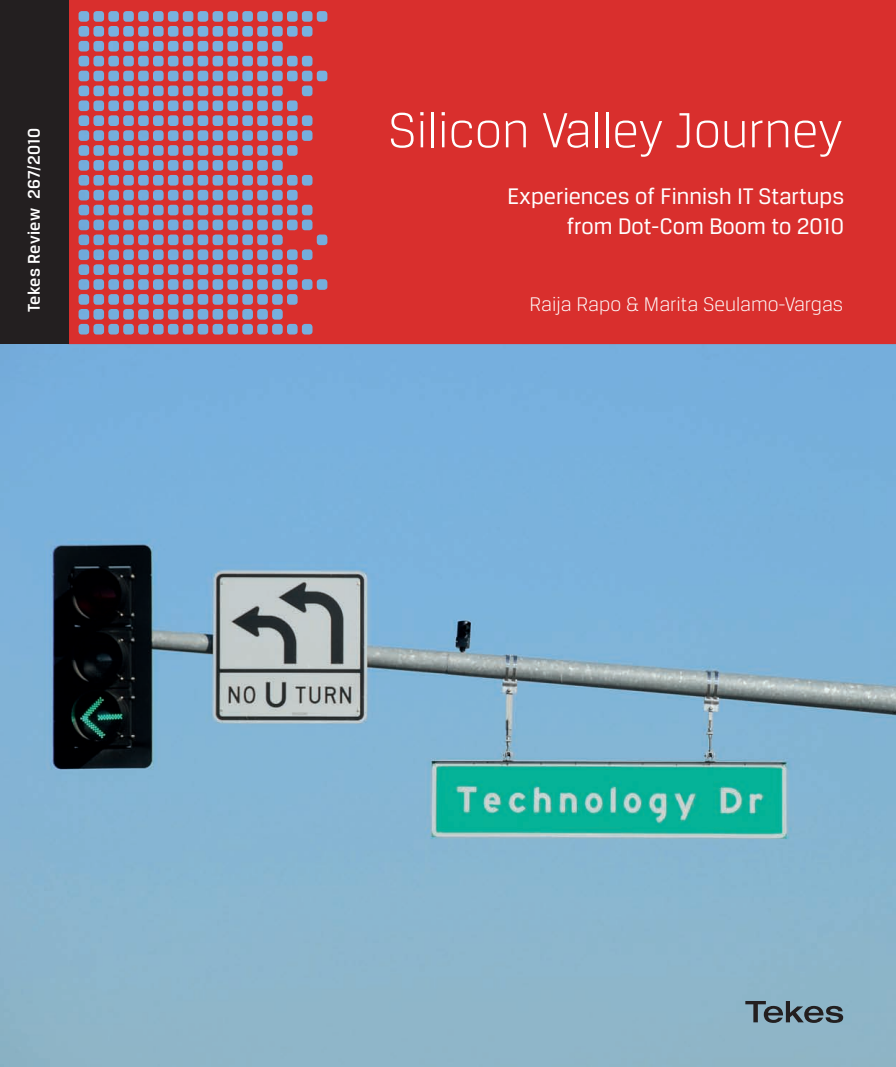
<style>
.page{position:relative;width:896px;height:1067px;background:#fff}
.page>*{position:absolute;margin:0;border:0;box-sizing:border-box;transform-origin:0 0}
.t1{font:300 52.5px "Breuer Text";color:#fff}
.t2{font:24px/30px "Breuer Text";color:#fff;text-align:right}
.t3{font:300 21px "Breuer Text";color:#fff}
.t4{font:500 18px "Breuer Text";letter-spacing:.015em;color:#fff}
</style>
<div class="page">
<img style="left:0;top:344px;width:896px;height:722px">
<svg style="left:69px;top:0;width:827px;height:344px;background:#cc3e42"></svg>
<svg style="left:745px;top:1000px;width:98px;height:22px;background:#637985"></svg>
<div style="left:0;top:0;width:69px;height:344px;background:#231f20"></div>
<svg style="left:892px;top:1064px;width:4px;height:3px"></svg>
<p class="t4" style="left:24px;top:312px;width:186px;rotate:-90deg">Tekes Review 267/2010</p>
<h1 class="t1" style="left:388px;top:102px;width:456px">Silicon Valley Journey</h1>
<p class="t2" style="left:507px;top:180px;width:338px">Experiences of Finnish IT Startups from Dot-Com Boom to 2010</p>
<p class="t3" style="left:529px;top:293px;width:315px">Raija Rapo &amp; Marita Seulamo-Vargas</p>
</div>
